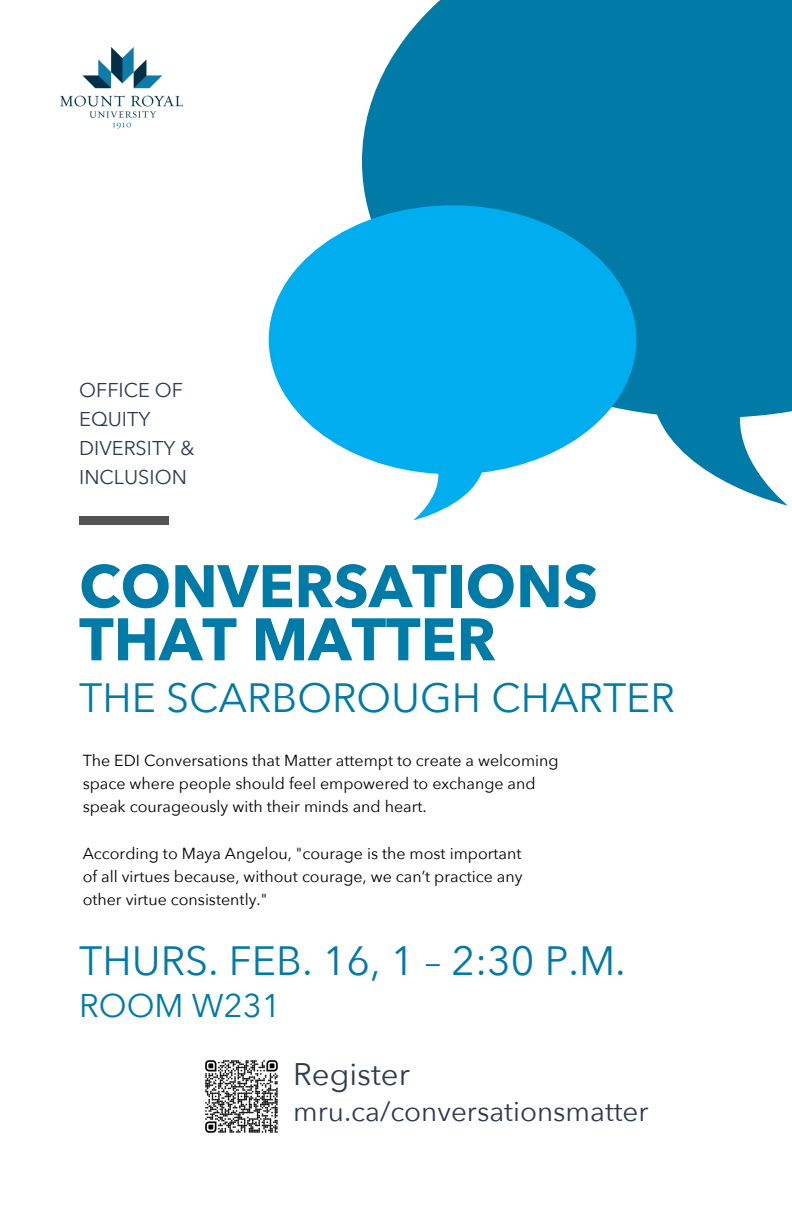
<style>
.page{position:relative;width:792px;height:1224px;background:#fff}
.page>*{position:absolute;margin:0;border:0;box-sizing:border-box;transform-origin:0 0}
.t1{font:700 59.4px/53.2px "Avenir Next";color:#007aa6}
.t2{font:40.8px "Avenir Next";color:#007aa6}
.t3{font:32.8px "Avenir Next";color:#007aa6}
.t4{font:31.2px "Avenir Next";color:#2e3a4d}
.t5{font:27.8px "Avenir Next";color:#2e3a4d}
.t6{font:20px/29.2px "Avenir Next";color:#2e3a4d}
.t7{font:16px/23.2px "Avenir Next";color:#000}
</style>
<div class="page">
<svg style="left:362px;top:0;width:430px;height:506px;background:#1987ae"></svg>
<svg style="left:269px;top:205px;width:367px;height:315px;fill:#00aeef"></svg>
<div style="left:79px;top:516px;width:90px;height:8px;background:#545454"></div>
<img style="left:61px;top:48px;width:122px;height:80px">
<img style="left:205px;top:1060px;width:73px;height:73px">
<p class="t6" style="left:79px;top:376px;width:117px">OFFICE OF<br>EQUITY<br>DIVERSITY &amp;<br>INCLUSION</p>
<h1 class="t1" style="left:79px;top:562px;width:520px">CONVERSATIONS<br>THAT MATTER</h1>
<h2 class="t2" style="left:79px;top:671px;width:597px">THE SCARBOROUGH CHARTER</h2>
<p class="t7" style="left:83px;top:749px;width:477px">The EDI Conversations that Matter attempt to create a welcoming space where people should feel empowered to exchange and speak courageously with their minds and heart.</p>
<p class="t7" style="left:83px;top:842px;width:441px;text-align:justify">According to Maya Angelou, "courage is the most important of all virtues because, without courage, we can’t practice any other virtue consistently."</p>
<h2 class="t2" style="left:79px;top:934px;width:548px">THURS. FEB. 16, 1 – 2:30 P.M.</h2>
<h3 class="t3" style="left:79px;top:984px;width:203px">ROOM W231</h3>
<h3 class="t4" style="left:293px;top:1054px;width:118px">Register</h3>
<h3 class="t5" style="left:293px;top:1093px;width:357px">mru.ca/conversationsmatter</h3>
</div>
